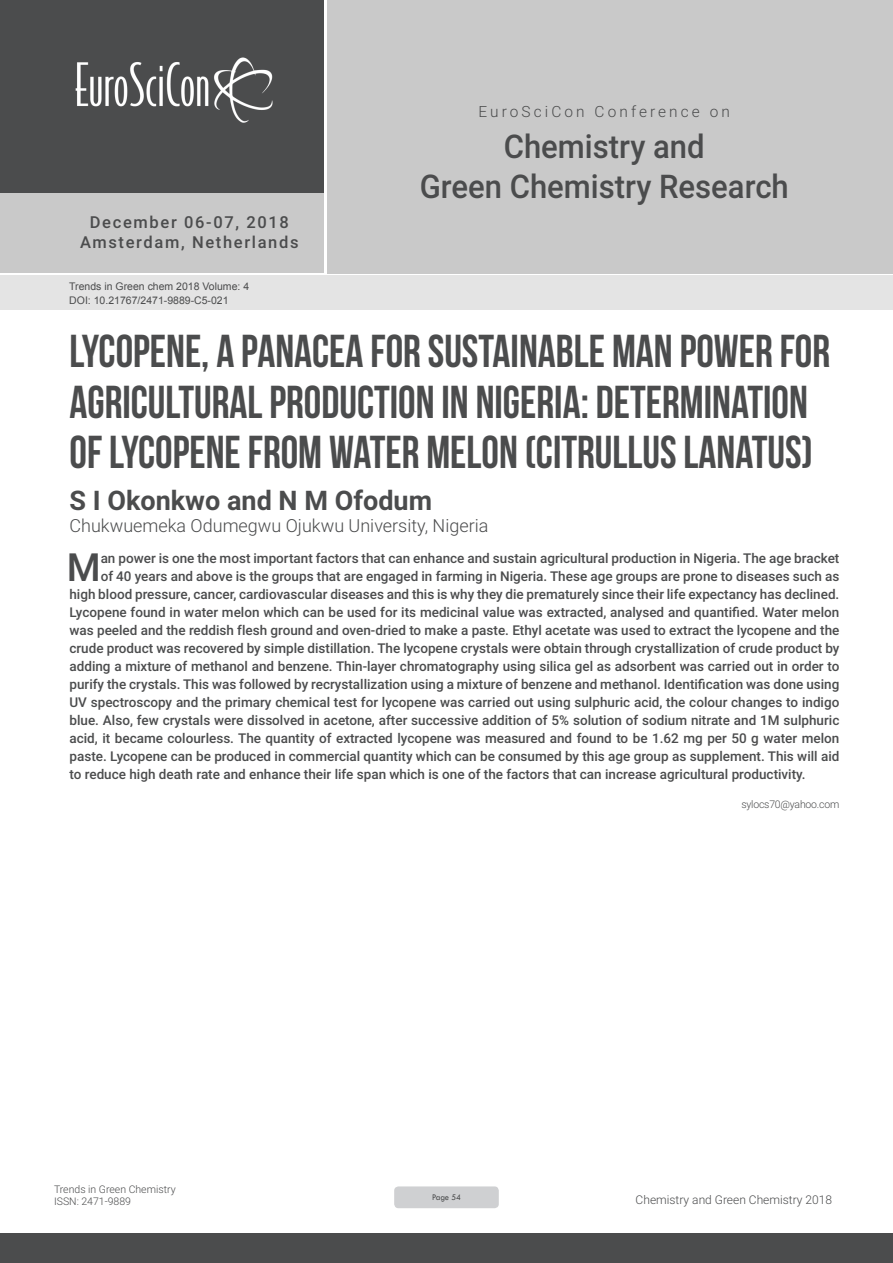
<style>
.page{position:relative;width:893px;height:1263px;background:#fff}
.page>*{position:absolute;margin:0;border:0;box-sizing:border-box;transform-origin:0 0}
.t1{font:46.05px/50.7px "Bebas Neue";color:#4b4c4d;scale:.96 1}
.Abstract{font:500 38.85px "Roboto";color:#4b4c4d}
.t2{font:500 32.7px/39.2px "Roboto";color:#4b4c4d;text-align:center;scale:.95 1}
.t3{font:700 27px "Roboto";color:#4b4c4d}
.t4{font:300 18px "Roboto";color:#4b4c4d}
.t5{font:500 16.5px/19.8px "Roboto";letter-spacing:.1em;color:#4b4c4d;text-align:center}
.t6{font:300 15.45px "Roboto";letter-spacing:.2em;color:#4b4c4d}
.Abstract-2{font:500 13.5px "Roboto";color:#4b4c4d}
.t7{font:300 12px "Roboto";color:#4b4c4d}
.t8{font:10.5px "Arial";color:#4b4c4d}
.Biography{font:300 10.5px/12.6px "Roboto";color:#4b4c4d}
.Biography-2{font:300 10.5px "Roboto";letter-spacing:-.02em;color:#4b4c4d}
.t9{font:9px "Tw Cen";letter-spacing:-.02em;color:#4b4c4d;scale:.95 1}
</style>
<div class="page">
<div style="left:0;top:0;width:323px;height:193px;background:#4b4c4d"></div>
<div style="left:1px;top:193px;width:323px;height:80px;background:#c9c9c9"></div>
<div style="left:327px;top:0;width:566px;height:273px;background:#c9c9c9"></div>
<img style="left:75px;top:57px;width:198px;height:66px">
<div style="left:0;top:1233px;width:893px;height:30px;background:#4b4c4d"></div>
<div style="left:1px;top:275px;width:892px;height:35px;background:#e4e4e4"></div>
<div style="left:394px;top:1186px;width:105px;height:22px;background:#cfd0d2;border-radius:4px"></div>
<p class="t5" style="left:80px;top:211px;width:220px">December 06-07, 2018<br>Amsterdam, Netherlands</p>
<p class="t8" style="left:69px;top:279px;width:181px">Trends in Green chem 2018 Volume: 4</p>
<p class="t8" style="left:69px;top:293px;width:161px">DOI: 10.21767/2471-9889-C5-021</p>
<p class="t6" style="left:478px;top:100px;width:253px">EuroSciCon Conference on</p>
<h3 class="t2" style="left:420px;top:126px;width:390px">Chemistry and<br>Green Chemistry Research</h3>
<p class="t1" style="left:69px;top:325px;width:794px">LYCOPENE, A PANACEA FOR SUSTAINABLE MAN POWER FOR<br>AGRICULTURAL PRODUCTION IN NIGERIA: DETERMINATION<br>OF LYCOPENE FROM WATER MELON (CITRULLUS LANATUS)</p>
<p class="t3" style="left:69px;top:481px;width:364px">S I Okonkwo and N M Ofodum</p>
<p class="t4" style="left:69px;top:512px;width:420px">Chukwuemeka Odumegwu Ojukwu University, Nigeria</p>
<p class="Abstract" style="left:67px;top:540px;width:35px">M</p>
<p class="Abstract-2" style="left:101px;top:549px;width:740px">an power is one the most important factors that can enhance and sustain agricultural production in Nigeria. The age bracket</p>
<p class="Abstract-2" style="left:101px;top:567px;width:740px">of 40 years and above is the groups that are engaged in farming in Nigeria. These age groups are prone to diseases such as</p>
<p class="Abstract-2" style="left:69px;top:585px;width:771px">high blood pressure, cancer, cardiovascular diseases and this is why they die prematurely since their life expectancy has declined.</p>
<p class="Abstract-2" style="left:69px;top:603px;width:771px">Lycopene found in water melon which can be used for its medicinal value was extracted, analysed and quantified. Water melon</p>
<p class="Abstract-2" style="left:69px;top:621px;width:771px">was peeled and the reddish flesh ground and oven-dried to make a paste. Ethyl acetate was used to extract the lycopene and the</p>
<p class="Abstract-2" style="left:69px;top:639px;width:771px">crude product was recovered by simple distillation. The lycopene crystals were obtain through crystallization of crude product by</p>
<p class="Abstract-2" style="left:69px;top:657px;width:771px">adding a mixture of methanol and benzene. Thin-layer chromatography using silica gel as adsorbent was carried out in order to</p>
<p class="Abstract-2" style="left:69px;top:675px;width:771px">purify the crystals. This was followed by recrystallization using a mixture of benzene and methanol. Identification was done using</p>
<p class="Abstract-2" style="left:69px;top:693px;width:771px">UV spectroscopy and the primary chemical test for lycopene was carried out using sulphuric acid, the colour changes to indigo</p>
<p class="Abstract-2" style="left:69px;top:711px;width:771px">blue. Also, few crystals were dissolved in acetone, after successive addition of 5% solution of sodium nitrate and 1M sulphuric</p>
<p class="Abstract-2" style="left:69px;top:729px;width:771px">acid, it became colourless. The quantity of extracted lycopene was measured and found to be 1.62 mg per 50 g water melon</p>
<p class="Abstract-2" style="left:69px;top:747px;width:771px">paste. Lycopene can be produced in commercial quantity which can be consumed by this age group as supplement. This will aid</p>
<p class="Abstract-2" style="left:69px;top:765px;width:737px">to reduce high death rate and enhance their life span which is one of the factors that can increase agricultural productivity.</p>
<p class="Biography-2" style="left:741px;top:796px;width:100px">sylocs70@yahoo.com</p>
<p class="Biography" style="left:54px;top:1182px;width:123px">Trends in Green Chemistry<br>ISSN: 2471-9889</p>
<p class="t7" style="left:636px;top:1191px;width:198px">Chemistry and Green Chemistry 2018</p>
<p class="t9" style="left:432px;top:1192px;width:32px">Page 54</p>
</div>
